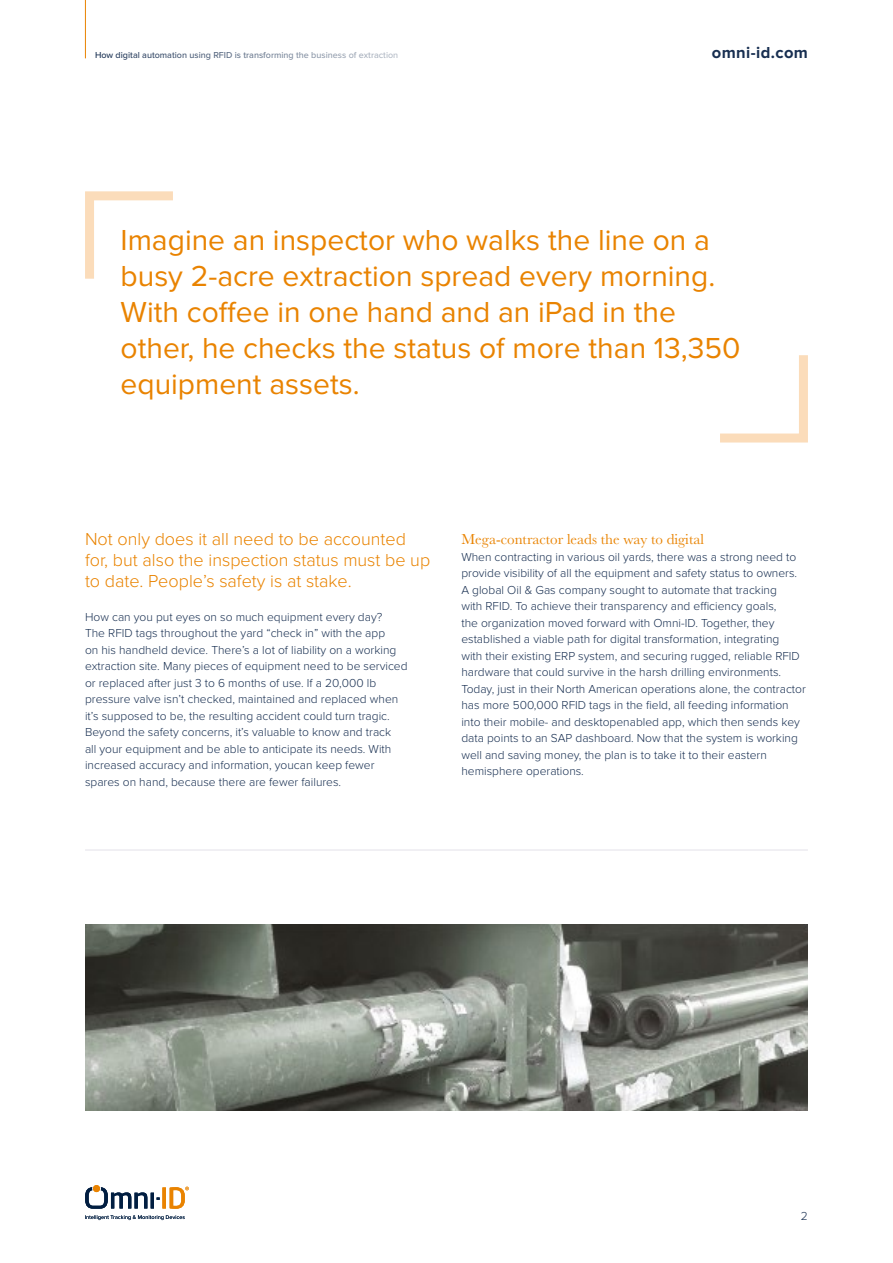
<style>
.page{position:relative;width:893px;height:1263px;background:#fff}
.page>*{position:absolute;margin:0;border:0;box-sizing:border-box;transform-origin:0 0}
.t1{font:30px/36px "Proxima Nova";color:#e98301}
.t2{font:300 18px/21px "Proxima Nova";color:#e98301}
.t3{font:700 16.5px "Proxima Nova";letter-spacing:.025em;color:#182f51}
.t4{font:15px "Baskerville";color:#e98301}
.t5{font:300 12px/16.5px "Proxima Nova";color:#182f51}
.t6{font:500 9px "Proxima Nova";color:#182f51}
</style>
<div class="page">
<svg style="left:85px;top:191px;width:88px;height:88px"></svg>
<svg style="left:720px;top:355px;width:88px;height:88px"></svg>
<img style="left:85px;top:924px;width:723px;height:187px">
<hr style="left:85px;top:850px;width:723px;height:1px;background:#e3e2e9">
<hr style="left:85px;top:0;width:1px;height:58px;background:#e98301">
<svg style="left:85px;top:1187px;width:62px;height:22px"></svg>
<hr style="left:151px;top:1192px;width:3px;height:16px;background:#011e41">
<svg style="left:162px;top:1187px;width:4px;height:21px"></svg>
<div style="left:93px;top:1185px;width:7px;height:7px;background:#e98301;border-radius:50%"></div>
<svg style="left:170px;top:1187px;width:19px;height:22px"></svg>
<svg style="left:85px;top:1215px;width:100px;height:5px"></svg>
<p class="t6" style="left:95px;top:50px;width:305px">How digital automation using RFID is transforming the business of extraction</p>
<h3 class="t3" style="left:712px;top:43px;width:98px">omni-id.com</h3>
<h1 class="t1" style="left:121px;top:223px;width:621px">Imagine an inspector who walks the line on a busy 2-acre extraction spread every morning.<br>With coffee in one hand and an iPad in the other, he checks the status of more than 13,350 equipment assets.</h1>
<h2 class="t2" style="left:85px;top:529px;width:347px">Not only does it all need to be accounted for, but also the inspection status must be up to date. People’s safety is at stake.</h2>
<p class="t5" style="left:85px;top:609px;width:324px">How can you put eyes on so much equipment every day?<br>The RFID tags throughout the yard “check in” with the app<br>on his handheld device. There’s a lot of liability on a working extraction site. Many pieces of equipment need to be serviced or replaced after just 3 to 6 months of use. If a 20,000 lb pressure valve isn’t checked, maintained and replaced when it’s supposed to be, the resulting accident could turn tragic.<br>Beyond the safety concerns, it’s valuable to know and track<br>all your equipment and be able to anticipate its needs. With increased accuracy and information, youcan keep fewer spares on hand, because there are fewer failures.</p>
<p class="t4" style="left:461px;top:530px;width:244px">Mega-contractor leads the way to digital</p>
<p class="t5" style="left:461px;top:549px;width:346px">When contracting in various oil yards, there was a strong need to provide visibility of all the equipment and safety status to owners.<br>A global Oil &amp; Gas company sought to automate that tracking<br>with RFID. To achieve their transparency and efficiency goals,<br>the organization moved forward with Omni-ID. Together, they established a viable path for digital transformation, integrating<br>with their existing ERP system, and securing rugged, reliable RFID hardware that could survive in the harsh drilling environments.<br>Today, just in their North American operations alone, the contractor has more 500,000 RFID tags in the field, all feeding information into their mobile- and desktopenabled app, which then sends key data points to an SAP dashboard. Now that the system is working well and saving money, the plan is to take it to their eastern hemisphere operations.</p>
<p class="t5" style="left:801px;top:1208px;width:8px">2</p>
</div>
